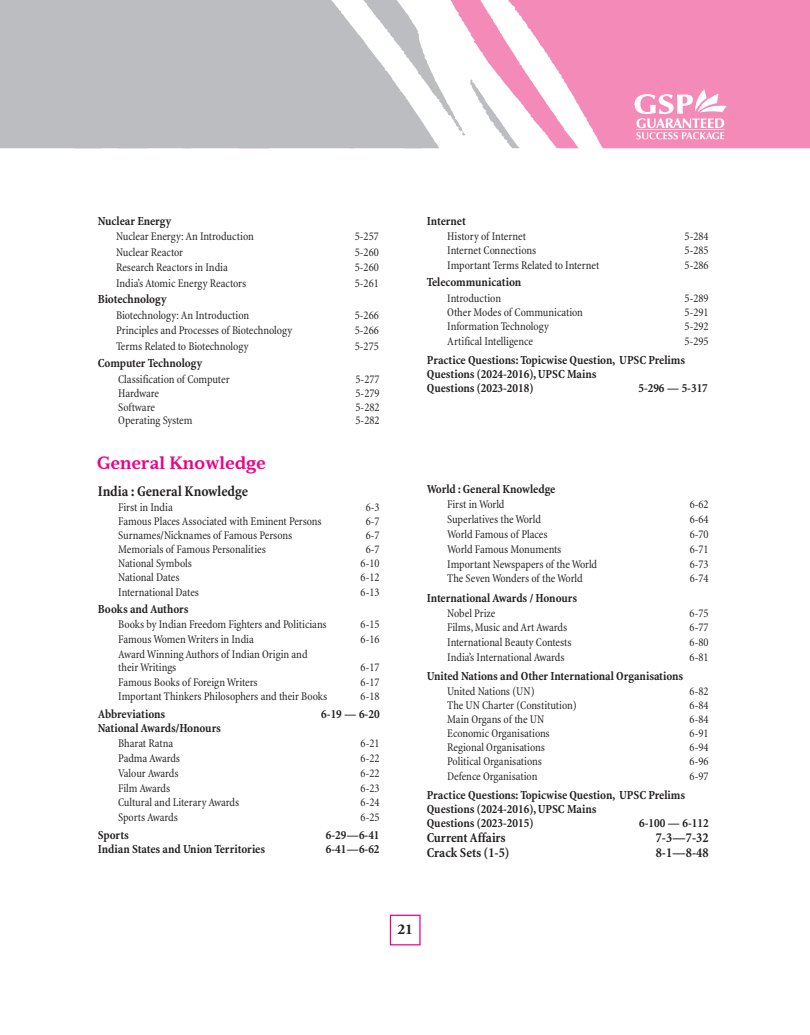
<style>
.page{position:relative;width:810px;height:1035px;background:#fff}
.page>*{position:absolute;margin:0;border:0;box-sizing:border-box;transform-origin:0 0}
.t1{font:700 17.5px "Serif 6 Beta";color:#ec008c}
.t2{font:700 condensed 15px "Minion";color:#231f20}
.t3{font:700 15px "Adobe Garamond Pro";color:#231f20}
.t4{font:700 condensed 13.75px "Minion";color:#231f20}
.t5{font:700 condensed 12.5px/13.9px "Minion";color:#231f20}
.t6{font:condensed 11.88px/12.9px "Minion";color:#231f20}
.t7{font:condensed 11.88px "Minion";letter-spacing:-.02em;color:#231f20}
.s1{font-size:11.62px}
</style>
<div class="page">
<svg style="left:599px;top:141px;width:211px;height:7px"></svg>
<svg style="left:422px;top:0;width:157px;height:148px"></svg>
<svg style="left:509px;top:0;width:301px;height:141px;background:#f498c1"></svg>
<div style="left:0;top:0;width:422px;height:148px;background:#bbbdc0"></div>
<div style="left:390px;top:915px;width:31px;height:30px;border:1px solid #ec008c"></div>
<svg style="left:635px;top:89px;width:92px;height:50px"></svg>
<p class="t5" style="left:98px;top:215px;width:75px">Nuclear Energy</p>
<p class="t6" style="left:116px;top:231px;width:139px">Nuclear Energy:An Introduction</p>
<p class="t6" style="left:355px;top:231px;width:26px">5-257</p>
<p class="t6" style="left:116px;top:246px;width:69px">Nuclear Reactor</p>
<p class="t6" style="left:355px;top:246px;width:26px">5-260</p>
<p class="t6" style="left:116px;top:262px;width:113px">Research Reactors in India</p>
<p class="t6" style="left:355px;top:262px;width:26px">5-260</p>
<p class="t6" style="left:116px;top:277px;width:132px">India’s Atomic Energy Reactors</p>
<p class="t6" style="left:355px;top:277px;width:26px">5-261</p>
<p class="t5" style="left:98px;top:293px;width:70px">Biotechnology</p>
<p class="t6" style="left:116px;top:309px;width:135px">Biotechnology:An Introduction</p>
<p class="t6" style="left:355px;top:309px;width:26px">5-266</p>
<p class="t6" style="left:116px;top:325px;width:178px">Principles and Processes of Biotechnology</p>
<p class="t6" style="left:355px;top:325px;width:26px">5-266</p>
<p class="t6" style="left:116px;top:340px;width:134px">Terms Related to Biotechnology</p>
<p class="t6" style="left:355px;top:340px;width:26px">5-275</p>
<p class="t5" style="left:98px;top:357px;width:106px">Computer Technology</p>
<p class="t6" style="left:118px;top:374px;width:113px">Classification of Computer</p>
<p class="t6" style="left:356px;top:374px;width:26px">5-277</p>
<p class="t7" style="left:118px;top:388px;width:42px">Hardware</p>
<p class="t6" style="left:356px;top:388px;width:26px">5-279</p>
<p class="t6" style="left:118px;top:402px;width:38px">Software</p>
<p class="t6" style="left:356px;top:402px;width:26px">5-282</p>
<p class="t6" style="left:118px;top:415px;width:76px">Operating System</p>
<p class="t6" style="left:356px;top:415px;width:26px">5-282</p>
<h1 class="t1" style="left:97px;top:456px;width:171px">General Knowledge</h1>
<p class="t2" style="left:98px;top:484px;width:152px">India : General Knowledge</p>
<p class="t6" style="left:118px;top:501px;width:56px">First in India</p>
<p class="t6" style="left:366px;top:501px;width:15px">6-3</p>
<p class="t6" style="left:118px;top:515px;width:205px">Famous Places Associated with Eminent Persons</p>
<p class="t6" style="left:366px;top:515px;width:15px">6-7</p>
<p class="t6" style="left:118px;top:530px;width:176px">Surnames/Nicknames of Famous Persons</p>
<p class="t6" style="left:366px;top:530px;width:15px">6-7</p>
<p class="t6" style="left:118px;top:544px;width:149px">Memorials of Famous Personalities</p>
<p class="t6" style="left:366px;top:544px;width:15px">6-7</p>
<p class="t6" style="left:118px;top:558px;width:75px">National Symbols</p>
<p class="t6" style="left:361px;top:558px;width:20px">6-10</p>
<p class="t6" style="left:118px;top:572px;width:63px">National Dates</p>
<p class="t6" style="left:361px;top:572px;width:20px">6-12</p>
<p class="t6" style="left:118px;top:586px;width:82px">International Dates</p>
<p class="t6" style="left:361px;top:586px;width:20px">6-13</p>
<p class="t5" style="left:98px;top:603px;width:92px">Books and Authors</p>
<p class="t6" style="left:118px;top:619px;width:210px">Books by Indian Freedom Fighters and Politicians</p>
<p class="t6" style="left:361px;top:619px;width:20px">6-15</p>
<p class="t6" style="left:118px;top:634px;width:137px">Famous Women Writers in India</p>
<p class="t6" style="left:361px;top:634px;width:20px">6-16</p>
<p class="t6" style="left:118px;top:649px;width:191px">Award Winning Authors of Indian Origin and their Writings</p>
<p class="t6" style="left:361px;top:661px;width:20px">6-17</p>
<p class="t6" style="left:118px;top:676px;width:141px">Famous Books of Foreign Writers</p>
<p class="t6" style="left:361px;top:676px;width:20px">6-17</p>
<p class="t6" style="left:118px;top:691px;width:211px">Important Thinkers Philosophers and their Books</p>
<p class="t6" style="left:361px;top:691px;width:20px">6-18</p>
<p class="t5" style="left:98px;top:708px;width:69px">Abbreviations</p>
<p class="t5" style="left:321px;top:708px;width:60px">6-19 — 6-20</p>
<p class="t5" style="left:98px;top:722px;width:125px">National Awards/Honours</p>
<p class="t6" style="left:118px;top:738px;width:57px">Bharat Ratna</p>
<p class="t6" style="left:361px;top:738px;width:20px">6-21</p>
<p class="t6" style="left:118px;top:753px;width:63px">Padma Awards</p>
<p class="t6" style="left:361px;top:753px;width:20px">6-22</p>
<p class="t6" style="left:118px;top:767px;width:62px">Valour Awards</p>
<p class="t6" style="left:361px;top:767px;width:20px">6-22</p>
<p class="t6" style="left:118px;top:782px;width:54px">Film Awards</p>
<p class="t6" style="left:361px;top:782px;width:20px">6-23</p>
<p class="t6" style="left:118px;top:797px;width:123px">Cultural and Literary Awards</p>
<p class="t6" style="left:361px;top:797px;width:20px">6-24</p>
<p class="t6" style="left:118px;top:812px;width:61px">Sports Awards</p>
<p class="t6" style="left:361px;top:812px;width:20px">6-25</p>
<p class="t5" style="left:98px;top:829px;width:33px">Sports</p>
<p class="t5" style="left:326px;top:829px;width:55px">6-29—6-41</p>
<p class="t5" style="left:98px;top:843px;width:169px">Indian States and Union Territories</p>
<p class="t5" style="left:326px;top:843px;width:55px">6-41—6-62</p>
<p class="t5" style="left:427px;top:215px;width:40px">Internet</p>
<p class="t6" style="left:447px;top:231px;width:80px">History of Internet</p>
<p class="t6" style="left:685px;top:231px;width:26px">5-284</p>
<p class="t6" style="left:447px;top:245px;width:90px">Internet Connections</p>
<p class="t6" style="left:685px;top:245px;width:26px">5-285</p>
<p class="t6" style="left:447px;top:259px;width:154px">Important Terms Related to Internet</p>
<p class="t6" style="left:685px;top:259px;width:26px">5-286</p>
<p class="t5" style="left:427px;top:276px;width:96px">Telecommunication</p>
<p class="t6" style="left:447px;top:293px;width:55px"><span class="s1">I</span>ntroduction</p>
<p class="t6" style="left:685px;top:293px;width:26px">5-289</p>
<p class="t6" style="left:447px;top:307px;width:137px">Other Modes of Communication</p>
<p class="t6" style="left:685px;top:307px;width:26px">5-291</p>
<p class="t6" style="left:447px;top:321px;width:103px">Information Technology</p>
<p class="t6" style="left:685px;top:321px;width:26px">5-292</p>
<p class="t6" style="left:447px;top:335px;width:87px">Artifical Intelligence</p>
<p class="t6" style="left:685px;top:335px;width:26px">5-295</p>
<p class="t5" style="left:427px;top:354px;width:260px">Practice Questions: Topicwise Question, UPSC Prelims<br>Questions (2024-2016), UPSC Mains<br>Questions (2023-2018)</p>
<p class="t5" style="left:638px;top:381px;width:71px">5-296 — 5-317</p>
<p class="t5" style="left:427px;top:483px;width:130px">World : General Knowledge</p>
<p class="t6" style="left:447px;top:499px;width:59px">First in World</p>
<p class="t6" style="left:690px;top:499px;width:20px">6-62</p>
<p class="t6" style="left:447px;top:514px;width:95px">Superlatives the World</p>
<p class="t6" style="left:690px;top:514px;width:20px">6-64</p>
<p class="t6" style="left:447px;top:529px;width:102px">World Famous of Places</p>
<p class="t6" style="left:690px;top:529px;width:20px">6-70</p>
<p class="t6" style="left:447px;top:543px;width:116px">World Famous Monuments</p>
<p class="t6" style="left:690px;top:543px;width:20px">6-71</p>
<p class="t6" style="left:447px;top:558px;width:151px">Important Newspapers of the World</p>
<p class="t6" style="left:690px;top:558px;width:20px">6-73</p>
<p class="t6" style="left:447px;top:573px;width:137px">The Seven Wonders of the World</p>
<p class="t6" style="left:690px;top:573px;width:20px">6-74</p>
<p class="t5" style="left:427px;top:592px;width:152px">International Awards / Honours</p>
<p class="t6" style="left:447px;top:607px;width:50px">Nobel Prize</p>
<p class="t6" style="left:690px;top:607px;width:20px">6-75</p>
<p class="t6" style="left:447px;top:622px;width:121px">Films, Music and Art Awards</p>
<p class="t6" style="left:690px;top:622px;width:20px">6-77</p>
<p class="t6" style="left:447px;top:637px;width:126px">International Beauty Contests</p>
<p class="t6" style="left:690px;top:637px;width:20px">6-80</p>
<p class="t6" style="left:447px;top:652px;width:119px">India’s International Awards</p>
<p class="t6" style="left:690px;top:652px;width:20px">6-81</p>
<p class="t5" style="left:427px;top:670px;width:258px">United Nations and Other International Organisations</p>
<p class="t6" style="left:447px;top:685px;width:89px">United Nations (UN)</p>
<p class="t6" style="left:690px;top:685px;width:20px">6-82</p>
<p class="t6" style="left:447px;top:699px;width:131px">The UN Charter (Constitution)</p>
<p class="t6" style="left:690px;top:699px;width:20px">6-84</p>
<p class="t6" style="left:447px;top:714px;width:99px">Main Organs of the UN</p>
<p class="t6" style="left:690px;top:714px;width:20px">6-84</p>
<p class="t6" style="left:447px;top:728px;width:104px">Economic Organisations</p>
<p class="t6" style="left:690px;top:728px;width:20px">6-91</p>
<p class="t6" style="left:447px;top:742px;width:99px">Regional Organisations</p>
<p class="t6" style="left:690px;top:742px;width:20px">6-94</p>
<p class="t6" style="left:447px;top:756px;width:96px">Political Organisations</p>
<p class="t6" style="left:690px;top:756px;width:20px">6-96</p>
<p class="t6" style="left:447px;top:770px;width:92px">Defence Organisation</p>
<p class="t6" style="left:690px;top:770px;width:20px">6-97</p>
<p class="t5" style="left:427px;top:789px;width:260px">Practice Questions: Topicwise Question, UPSC Prelims<br>Questions (2024-2016), UPSC Mains<br>Questions (2023-2015)</p>
<p class="t5" style="left:639px;top:817px;width:71px">6-100 — 6-112</p>
<p class="t4" style="left:427px;top:831px;width:80px">Current Affairs</p>
<p class="t4" style="left:656px;top:831px;width:54px">7-3—7-32</p>
<p class="t4" style="left:427px;top:847px;width:84px">Crack Sets (1-5)</p>
<p class="t4" style="left:656px;top:847px;width:54px">8-1—8-48</p>
<p class="t3" style="left:397px;top:924px;width:17px">21</p>
</div>
